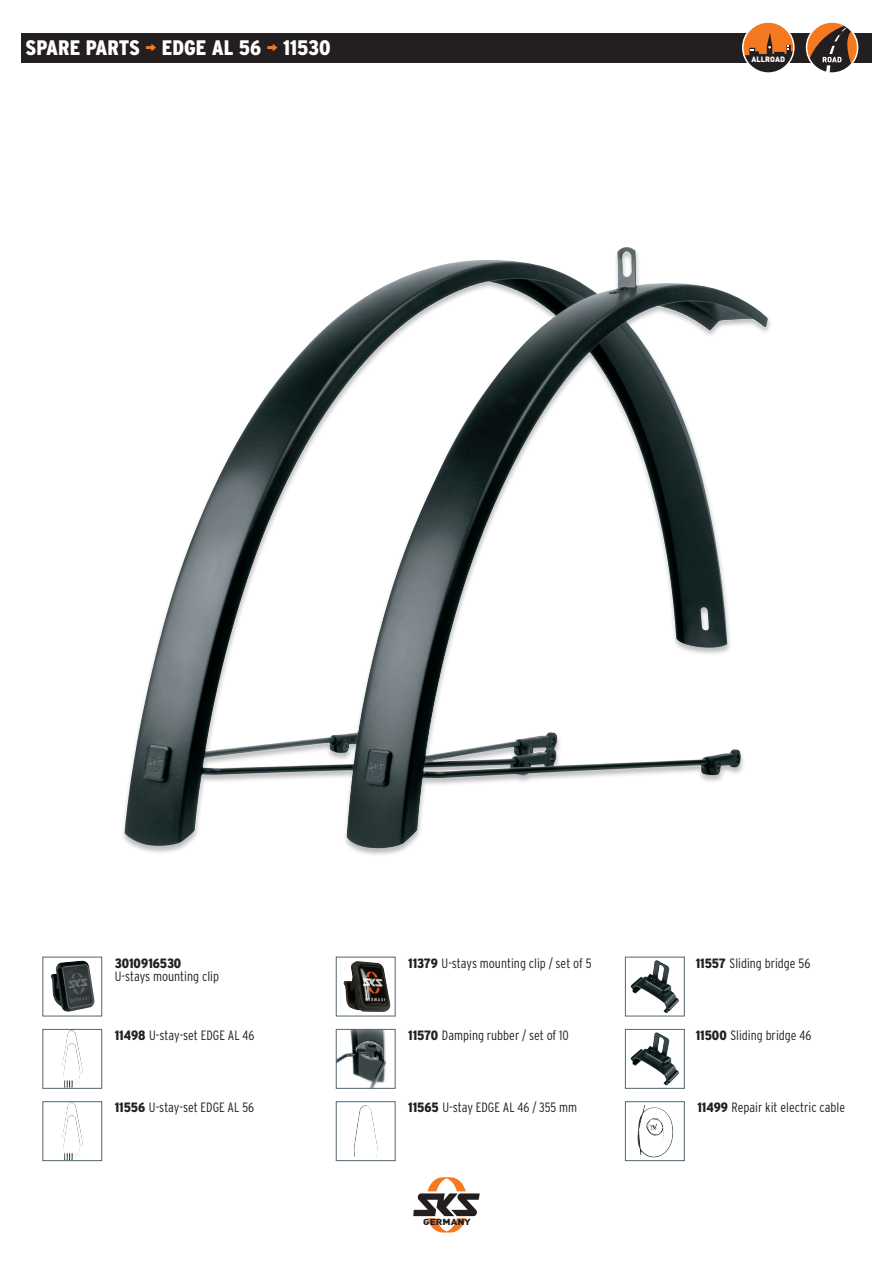
<style>
.page{position:relative;width:893px;height:1263px;background:#fff}
.page>*{position:absolute;margin:0;border:0;box-sizing:border-box;transform-origin:0 0}
.t1{font:900 condensed 21px "Interstate";color:#fff}
.t2{font:300 condensed 13.5px "Interstate";color:#231f20}
.t3{font:900 condensed 13.5px "Interstate";color:#231f20}
.t4{font:8.7px "DIN Black Alternate";color:#231f20;scale:1.17 1}
.t5{font:7.65px "DIN Black Alternate";color:#fff}
.s1{color:#f47921}
.s2{font-weight:900}
</style>
<div class="page">
<div style="left:21px;top:34px;width:851px;height:29px;background:#231f20"></div>
<svg style="left:413px;top:1177px;width:67px;height:55px"></svg>
<img style="left:125px;top:247px;width:616px;height:601px">
<div style="left:743px;top:22px;width:51px;height:51px;background:#f47921;border-radius:50%"></div>
<div style="left:742px;top:21px;width:53px;height:53px;border:2px solid #fff;border-radius:50%"></div>
<svg style="left:743px;top:33px;width:51px;height:40px"></svg>
<svg style="left:806px;top:22px;width:52px;height:51px"></svg>
<img style="left:62px;top:1031px;width:20px;height:50px">
<div style="left:43px;top:1029px;width:59px;height:60px;border:1px solid #53656e"></div>
<img style="left:50px;top:961px;width:45px;height:51px">
<img style="left:338px;top:1031px;width:48px;height:56px">
<div style="left:336px;top:1029px;width:59px;height:60px;border:1px solid #53656e"></div>
<img style="left:631px;top:960px;width:48px;height:53px">
<div style="left:625px;top:957px;width:60px;height:59px;border:1px solid #53656e"></div>
<img style="left:631px;top:1032px;width:48px;height:54px">
<div style="left:625px;top:1029px;width:60px;height:60px;border:1px solid #53656e"></div>
<img style="left:637px;top:1105px;width:36px;height:53px">
<div style="left:625px;top:1101px;width:60px;height:60px;border:1px solid #53656e"></div>
<img style="left:62px;top:1103px;width:20px;height:50px">
<div style="left:43px;top:1101px;width:59px;height:60px;border:1px solid #53656e"></div>
<img style="left:354px;top:1105px;width:23px;height:52px">
<div style="left:336px;top:1101px;width:59px;height:60px;border:1px solid #53656e"></div>
<img style="left:344px;top:961px;width:46px;height:51px">
<h1 class="t1" style="left:26px;top:36px;width:306px">SPARE PARTS <span class="s1">¬</span> EDGE AL 56 <span class="s1">¬</span> 11530</h1>
<p class="t5" style="left:751px;top:54px;width:35px">ALLROAD</p>
<p class="t3" style="left:115px;top:955px;width:68px">3010916530</p>
<p class="t2" style="left:115px;top:969px;width:106px">U-stays mounting clip</p>
<p class="t2" style="left:115px;top:1028px;width:141px"><span class="s2">11498</span> U-stay-set EDGE AL 46</p>
<p class="t2" style="left:408px;top:955px;width:185px"><span class="s2">11379</span> U-stays mounting clip / set of 5</p>
<p class="t2" style="left:408px;top:1028px;width:162px"><span class="s2">11570</span> Damping rubber / set of 10</p>
<p class="t2" style="left:696px;top:955px;width:116px"><span class="s2">11557</span> Sliding bridge 56</p>
<p class="t2" style="left:696px;top:1028px;width:117px"><span class="s2">11500</span> Sliding bridge 46</p>
<p class="t2" style="left:115px;top:1100px;width:141px"><span class="s2">11556</span> U-stay-set EDGE AL 56</p>
<p class="t2" style="left:408px;top:1100px;width:170px"><span class="s2">11565</span> U-stay EDGE AL 46 / 355 mm</p>
<p class="t2" style="left:697px;top:1100px;width:149px"><span class="s2">11499</span> Repair kit electric cable</p>
<p class="t4" style="left:423px;top:1215px;width:42px">GERMANY</p>
</div>
